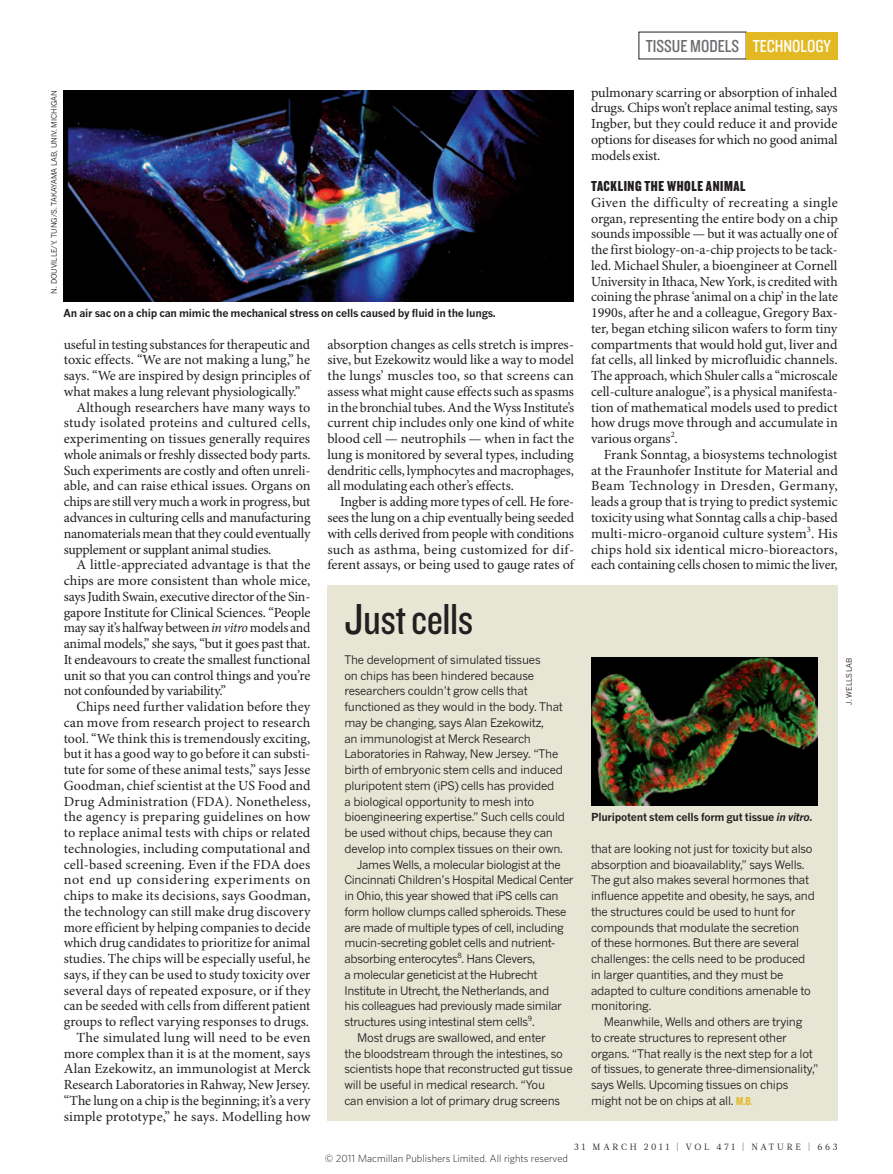
<style>
.page{position:relative;width:893px;height:1174px;background:#fff}
.page>*{position:absolute;margin:0;border:0;box-sizing:border-box;transform-origin:0 0}
.BOX_HEADING{font:45px "Knockout 29 Junior Ltweight";letter-spacing:-.01em;color:#231f20}
.t1{font:18px "Knockout 29 Junior Ltweight";color:#6c6d70}
.t2{font:18px "Knockout 29 Junior Ltweight";color:#fff}
.CROSSHEAD{font:15px "Knockout 69 Full Liteweight";letter-spacing:.04em;color:#231f20}
.BODY_INDENT{font:13.95px/15.8px "Minion Pro";letter-spacing:-.01em;color:#231f20;text-align:justify}
.BODY_1ST_PARA{font:13.95px/15.8px "Minion Pro";letter-spacing:-.005em;color:#231f20;text-align:justify}
.BOX_COPY_INDENT{font:11.7px/15.8px "News Gothic MTOT";letter-spacing:-.02em;color:#231f20}
.BOX_COPY_1ST_PARA{font:11.7px/15.8px "News Gothic MTOT";letter-spacing:-.02em;color:#231f20}
.PIC_CAPTION{font:700 10.8px "News Gothic MTOT";letter-spacing:-.02em;color:#231f20}
.t3{font:300 10.5px "Whitney";color:#231f20}
.t4{font:9px "Glosa Math";letter-spacing:.3em;color:#231f20}
.PIC_CREDIT{font:7.5px "News Gothic MTOT";color:#231f20}
.s1{font-style:italic}
.s2{font-family:"Knockout 49 Liteweight";font-size:12px;color:#e3b923}
</style>
<div class="page">
<div style="left:327px;top:585px;width:511px;height:535px;background:#e7e5d4"></div>
<img style="left:64px;top:90px;width:510px;height:211px">
<img style="left:591px;top:657px;width:226px;height:148px">
<div style="left:746px;top:32px;width:92px;height:27px;background:#e3b923"></div>
<p class="PIC_CREDIT" style="left:49px;top:294px;width:205px;rotate:-90deg">N. DOUVILLE/Y. TUNG/S. TAKAYAMA LAB, UNIV. MICHIGAN</p>
<p class="PIC_CAPTION" style="left:64px;top:306px;width:434px">An air sac on a chip can mimic the mechanical stress on cells caused by fluid in the lungs.</p>
<p class="BODY_INDENT" style="left:64px;top:337px;width:248px">useful in testing substances for therapeutic and toxic effects. “We are not making a lung,” he says. “We are inspired by design principles of what makes a lung relevant physiologically.”</p>
<p class="BODY_INDENT" style="left:64px;top:400px;width:248px;text-indent:13px">Although researchers have many ways to study isolated proteins and cultured cells, experimenting on tissues generally requires whole animals or freshly dissected body parts.<br>Such experiments are costly and often unreli&shy;able, and can raise ethical issues. Organs on chips are still very much a work in progress, but advances in culturing cells and manufacturing nanomaterials mean that they could eventually supplement or supplant animal studies.</p>
<p class="BODY_INDENT" style="left:64px;top:557px;width:248px;text-indent:13px">A little-appreciated advantage is that the chips are more consistent than whole mice, says Judith Swain, executive director of the Sin&shy;gapore Institute for Clinical Sciences. “People may say it’s halfway between <span class="s1">in vitro</span> models and animal models,” she says, “but it goes past that.<br>It endeavours to create the smallest functional unit so that you can control things and you’re not confounded by variability.”</p>
<p class="BODY_INDENT" style="left:64px;top:699px;width:248px;text-indent:13px">Chips need further validation before they can move from research project to research tool. “We think this is tremendously exciting, but it has a good way to go before it can substi&shy;tute for some of these animal tests,” says Jesse Goodman, chief scientist at the US Food and Drug Administration (FDA). Nonetheless, the agency is preparing guidelines on how to replace animal tests with chips or related technologies, including computational and cell-based screening. Even if the FDA does not end up considering experiments on chips to make its decisions, says Goodman, the technology can still make drug discovery more efficient by helping companies to decide which drug candidates to prioritize for animal studies. The chips will be especially useful, he says, if they can be used to study toxicity over several days of repeated exposure, or if they can be seeded with cells from different patient groups to reflect varying responses to drugs.</p>
<p class="BODY_INDENT" style="left:64px;top:1030px;width:248px;text-indent:13px">The simulated lung will need to be even more complex than it is at the moment, says Alan Ezekowitz, an immunologist at Merck Research Laboratories in Rahway, New Jersey. “The lung on a chip is the beginning; it’s a very simple prototype,” he says. Modelling how</p>
<p class="BODY_INDENT" style="left:327px;top:337px;width:248px">absorption changes as cells stretch is impres&shy;sive, but Ezekowitz would like a way to model the lungs’ muscles too, so that screens can assess what might cause effects such as spasms in the bronchial tubes. And the Wyss Institute’s current chip includes only one kind of white blood cell — neutrophils — when in fact the lung is monitored by several types, including dendritic cells, lymphocytes and macrophages, all modulating each other’s effects.</p>
<p class="BODY_INDENT" style="left:327px;top:494px;width:248px;text-indent:13px">Ingber is adding more types of cell. He fore&shy;sees the lung on a chip eventually being seeded with cells derived from people with conditions such as asthma, being customized for dif&shy;ferent assays, or being used to gauge rates of</p>
<p class="BOX_HEADING" style="left:344px;top:590px;width:130px">Just cells</p>
<p class="BOX_COPY_1ST_PARA" style="left:344px;top:651px;width:222px">The development of simulated tissues<br>on chips has been hindered because researchers couldn’t grow cells that functioned as they would in the body. That may be changing, says Alan Ezekowitz,<br>an immunologist at Merck Research Laboratories in Rahway, New Jersey. “The birth of embryonic stem cells and induced pluripotent stem (iPS) cells has provided<br>a biological opportunity to mesh into bioengineering expertise.” Such cells could be used without chips, because they can develop into complex tissues on their own.</p>
<p class="BOX_COPY_INDENT" style="left:344px;top:856px;width:231px;text-indent:13px">James Wells, a molecular biologist at the Cincinnati Children’s Hospital Medical Center in Ohio, this year showed that iPS cells can form hollow clumps called spheroids. These are made of multiple types of cell, including mucin-secreting goblet cells and nutrient&shy;absorbing enterocytes<sup>8</sup>. Hans Clevers,<br>a molecular geneticist at the Hubrecht Institute in Utrecht, the Netherlands, and<br>his colleagues had previously made similar structures using intestinal stem cells<sup>9</sup>.</p>
<p class="BOX_COPY_INDENT" style="left:344px;top:1029px;width:230px;text-indent:13px">Most drugs are swallowed, and enter<br>the bloodstream through the intestines, so scientists hope that reconstructed gut tissue will be useful in medical research. “You<br>can envision a lot of primary drug screens</p>
<p class="t1" style="left:646px;top:34px;width:95px">TISSUE MODELS</p>
<p class="t2" style="left:753px;top:34px;width:80px">TECHNOLOGY</p>
<p class="BODY_INDENT" style="left:591px;top:85px;width:248px">pulmonary scarring or absorption of inhaled drugs. Chips won’t replace animal testing, says Ingber, but they could reduce it and provide options for diseases for which no good animal models exist.</p>
<p class="CROSSHEAD" style="left:591px;top:177px;width:156px">TACKLING THE WHOLE ANIMAL</p>
<p class="BODY_1ST_PARA" style="left:591px;top:195px;width:248px">Given the difficulty of recreating a single organ, representing the entire body on a chip sounds impossible — but it was actually one of the first biology-on-a-chip projects to be tack&shy;led. Michael Shuler, a bioengineer at Cornell University in Ithaca, New York, is credited with coining the phrase ‘animal on a chip’ in the late 1990s, after he and a colleague, Gregory Bax&shy;ter, began etching silicon wafers to form tiny compartments that would hold gut, liver and fat cells, all linked by microfluidic channels.<br>The approach, which Shuler calls a “microscale cell-culture analogue”, is a physical manifesta&shy;tion of mathematical models used to predict how drugs move through and accumulate in various organs<sup>2</sup>.</p>
<p class="BODY_INDENT" style="left:591px;top:447px;width:248px;text-indent:13px">Frank Sonntag, a biosystems technologist at the Fraunhofer Institute for Material and Beam Technology in Dresden, Germany, leads a group that is trying to predict systemic toxicity using what Sonntag calls a chip-based multi-micro-organoid culture system<sup>3</sup>. His chips hold six identical micro-bioreactors, each containing cells chosen to mimic the liver,</p>
<p class="PIC_CREDIT" style="left:845px;top:704px;width:48px;rotate:-90deg">J. WELLS LAB</p>
<p class="PIC_CAPTION" style="left:591px;top:810px;width:223px">Pluripotent stem cells form gut tissue <span class="s1">in vitro.</span></p>
<p class="BOX_COPY_INDENT" style="left:591px;top:840px;width:225px">that are looking not just for toxicity but also absorption and bioavailablity,” says Wells.<br>The gut also makes several hormones that influence appetite and obesity, he says, and the structures could be used to hunt for compounds that modulate the secretion<br>of these hormones. But there are several challenges: the cells need to be produced in larger quantities, and they must be adapted to culture conditions amenable to monitoring.</p>
<p class="BOX_COPY_INDENT" style="left:591px;top:1014px;width:229px;text-indent:13px">Meanwhile, Wells and others are trying<br>to create structures to represent other organs. “That really is the next step for a lot of tissues, to generate three-dimensionality,” says Wells. Upcoming tissues on chips might not be on chips at all. <span class="s2">M.B.</span></p>
<p class="t4" style="left:574px;top:1141px;width:265px">31 MARCH 2011 | VOL 471 | NATURE | 663</p>
<p class="t3" style="left:325px;top:1151px;width:245px">© 2011 Macmillan Publishers Limited. All rights reserved</p>
</div>
